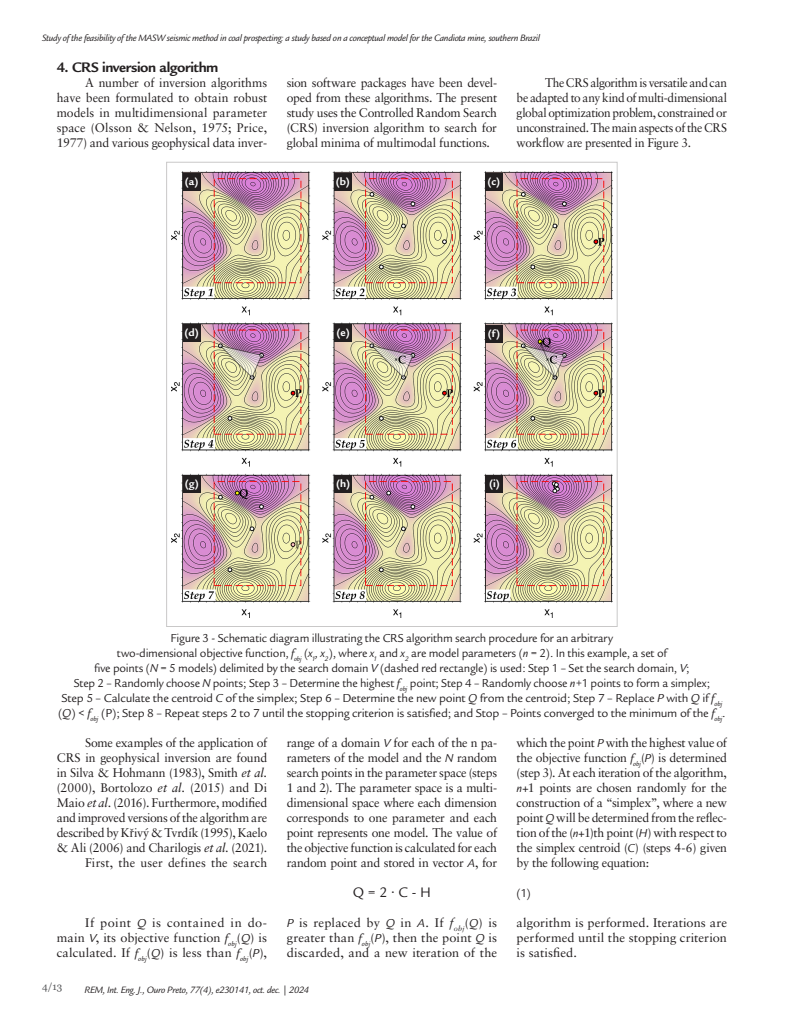
<style>
.page{position:relative;width:798px;height:1028px;background:#fff}
.page>*{position:absolute;margin:0;border:0;box-sizing:border-box;transform-origin:0 0}
.Subtítulo{font:700 15px "Legacy Sans";letter-spacing:-.03em;color:#231f20}
.Formula{font:15px "Legacy Sans";color:#231f20}
.Texto_-_EN{font:12.5px/15px "Sabon LT Std";letter-spacing:-.01em;color:#231f20;text-align:justify}
.Legenda{font:12.5px "Legacy Sans";letter-spacing:-.015em;color:#231f20;scale:.96 1}
.Legenda-2{font:12.5px/15px "Legacy Sans";letter-spacing:-.015em;color:#231f20}
.Texto_-_EN-2{font:12.5px/15px "Sabon LT Std";letter-spacing:-.01em;color:#231f20;text-align:justify;scale:.95 1}
.Texto_-_EN-3{font:12.5px "Sabon LT Std";letter-spacing:.015em;color:#231f20}
.legenda_PT{font:700 11.25px "Legacy Sans";color:#fff}
.t1{font:italic 10px "Legacy Sans";letter-spacing:-.025em;color:#231f20}
.t2{font:10px "Georgia";color:#57585a}
.s1{font-style:italic}
.s2{font-family:"Times New Roman"}
.s3{font-family:"Legacy Sans";font-style:italic}
</style>
<div class="page">
<img style="left:171px;top:172px;width:441px;height:445px">
<div style="left:183px;top:173px;width:17px;height:18px;background:#231f20"></div>
<div style="left:485px;top:325px;width:17px;height:18px;background:#231f20"></div>
<div style="left:334px;top:173px;width:17px;height:18px;background:#231f20"></div>
<div style="left:183px;top:475px;width:17px;height:17px;background:#231f20"></div>
<div style="left:485px;top:173px;width:17px;height:18px;background:#231f20"></div>
<div style="left:334px;top:324px;width:18px;height:18px;background:#231f20"></div>
<div style="left:183px;top:324px;width:17px;height:18px;background:#231f20"></div>
<div style="left:334px;top:475px;width:18px;height:17px;background:#231f20"></div>
<div style="left:485px;top:475px;width:18px;height:17px;background:#231f20"></div>
<p class="t1" style="left:42px;top:32px;width:499px">Study of the feasibility of the MASW seismic method in coal prospecting: a study based on a conceptual model for the Candiota mine, southern Brazil</p>
<p class="Texto_-_EN" style="left:57px;top:75px;width:212px;text-indent:28px">A number of inversion algorithms have been formulated to obtain robust models in multidimensional parameter space (Olsson &amp; Nelson, 1975; Price, 1977) and various geophysical data inver-</p>
<p class="Texto_-_EN" style="left:286px;top:75px;width:212px">sion software packages have been devel&shy;oped from these algorithms. The present study uses the Controlled Random Search (CRS) inversion algorithm to search for global minima of multimodal functions.</p>
<p class="Texto_-_EN-2" style="left:516px;top:75px;width:223px;text-indent:28px">The CRS algorithm is versatile and can be adapted to any kind of multi-dimensional global optimization problem, constrained or unconstrained. The main aspects of the CRS workflow are presented in Figure 3.</p>
<p class="Subtítulo" style="left:57px;top:58px;width:163px">4. CRS inversion algorithm</p>
<p class="legenda_PT" style="left:185px;top:175px;width:15px">(a)</p>
<p class="legenda_PT" style="left:335px;top:175px;width:16px">(b)</p>
<p class="legenda_PT" style="left:487px;top:175px;width:14px">(c)</p>
<p class="legenda_PT" style="left:184px;top:326px;width:16px">(d)</p>
<p class="legenda_PT" style="left:336px;top:326px;width:15px">(e)</p>
<p class="legenda_PT" style="left:487px;top:327px;width:14px">(f)</p>
<p class="legenda_PT" style="left:185px;top:476px;width:16px">(g)</p>
<p class="legenda_PT" style="left:336px;top:476px;width:16px">(h)</p>
<p class="legenda_PT" style="left:489px;top:476px;width:12px">(i)</p>
<p class="Legenda" style="left:171px;top:631px;width:462px">Figure 3 - Schematic diagram illustrating the CRS algorithm search procedure for an arbitrary</p>
<p class="Legenda" style="left:117px;top:646px;width:574px">two-dimensional objective function, <span class="s1">f</span><sub>obj</sub> (<span class="s1">x</span><sub>1</sub><span class="s1">, x</span><sub>2</sub>), where <span class="s1">x</span><sub>1</sub> and <span class="s1">x</span><sub>2</sub> are model parameters (<span class="s1">n</span> = 2). In this example, a set of</p>
<p class="Legenda" style="left:94px;top:661px;width:621px">five points (<span class="s1">N</span> = 5 models) delimited by the search domain <span class="s1">V</span> (dashed red rectangle) is used: Step 1 – Set the search domain, <span class="s1">V</span>;</p>
<p class="Legenda" style="left:74px;top:676px;width:664px">Step 2 – Randomly choose <span class="s1">N</span> points; Step 3 – Determine the highest <span class="s1">f</span><sub>obj</sub> point; Step 4 – Randomly choose <span class="s1">n</span>+1 points to form a simplex;</p>
<p class="Legenda-2" style="left:58px;top:690px;width:669px">Step 5 – Calculate the centroid <span class="s1">C</span> of the simplex; Step 6 – Determine the new point <span class="s1">Q</span> from the centroid; Step 7 – Replace <span class="s1">P</span> with <span class="s1">Q</span> if <span class="s1">f</span><sub>obj </sub>(<span class="s1">Q</span>) &lt; <span class="s1">f</span><sub>obj</sub> (P); Step 8 – Repeat steps 2 to 7 until the stopping criterion is satisfied; and Stop – Points converged to the minimum of the <span class="s1">f</span><sub>obj</sub>.</p>
<p class="Texto_-_EN" style="left:57px;top:735px;width:212px;text-indent:28px">Some examples of the application of CRS in geophysical inversion are found in Silva &amp; Hohmann (1983), Smith <span class="s1">et al. </span>(2000), Bortolozo <span class="s1">et al.</span> (2015) and Di Maio <span class="s1">et al.</span> (2016). Furthermore, modified and improved versions of the algorithm are described by K<span class="s2">ř</span>ivý &amp; Tvrdík (1995), Kaelo &amp; Ali (2006) and Charilogis <span class="s1">et al.</span> (2021).</p>
<p class="Texto_-_EN-3" style="left:85px;top:855px;width:183px">First, the user defines the search</p>
<p class="Texto_-_EN" style="left:286px;top:735px;width:212px">range of a domain <span class="s3">V</span> for each of the n pa&shy;rameters of the model and the <span class="s3">N</span> random search points in the parameter space (steps 1 and 2). The parameter space is a multi&shy;dimensional space where each dimension corresponds to one parameter and each point represents one model. The value of the objective function is calculated for each random point and stored in vector <span class="s3">A</span>, for</p>
<p class="Texto_-_EN" style="left:516px;top:735px;width:212px">which the point <span class="s3">P</span> with the highest value of the objective function <span class="s3">f</span><sub>obj</sub>(<span class="s3">P</span>) is determined (step 3). At each iteration of the algorithm, <span class="s3">n</span>+1 points are chosen randomly for the construction of a “simplex”, where a new point <span class="s3">Q</span> will be determined from the reflec&shy;tion of the (<span class="s3">n</span>+1)th point (<span class="s3">H</span>) with respect to the simplex centroid (<span class="s3">C</span>) (steps 4-6) given by the following equation:</p>
<p class="Formula" style="left:353px;top:883px;width:79px">Q = 2 ⋅ C - H</p>
<p class="Legenda-2" style="left:516px;top:885px;width:16px">(1)</p>
<p class="Texto_-_EN" style="left:57px;top:915px;width:212px;text-indent:28px">If point <span class="s3">Q</span> is contained in do&shy;main <span class="s3">V</span>, its objective function <span class="s3">f</span><sub>obj</sub>(<span class="s3">Q</span>) is calculated. If <span class="s3">f</span><sub>obj</sub>(<span class="s3">Q</span>) is less than <span class="s3">f</span><sub>obj</sub>(<span class="s3">P</span>),</p>
<p class="Texto_-_EN" style="left:286px;top:915px;width:212px"><span class="s3">P</span> is replaced by <span class="s3">Q</span> in <span class="s3">A</span>. If <span class="s1">f</span><sub>obj</sub>(<span class="s3">Q</span>) is greater than <span class="s3">f</span><sub>obj</sub>(<span class="s3">P</span>), then the point <span class="s3">Q</span> is discarded, and a new iteration of the</p>
<p class="Texto_-_EN" style="left:516px;top:915px;width:212px">algorithm is performed. Iterations are performed until the stopping criterion is satisfied.</p>
<p class="t2" style="left:42px;top:980px;width:22px">4/13</p>
<p class="t1" style="left:84px;top:984px;width:226px">REM, Int. Eng. J., Ouro Preto, 77(4), e230141, oct. dec. | 2024</p>
</div>
